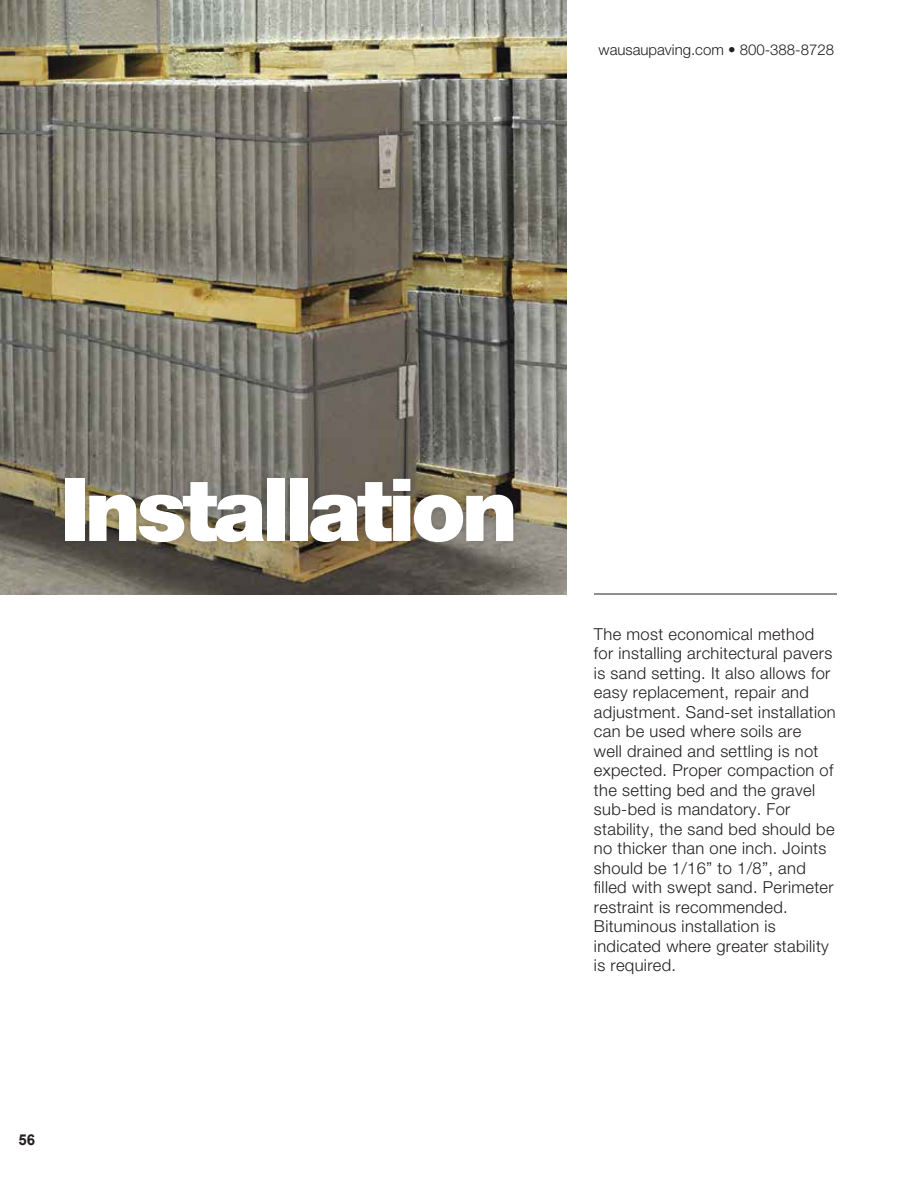
<style>
.page{position:relative;width:918px;height:1188px;background:#fff}
.page>*{position:absolute;margin:0;border:0;box-sizing:border-box;transform-origin:0 0}
.t1{font:900 87px "Helvetica Neue";letter-spacing:-.05em;color:#fff}
.t2{font:300 16.5px/19.5px "Helvetica Neue";letter-spacing:.02em;color:#231f20}
.t3{font:300 15px "Helvetica Neue";color:#231f20}
.t4{font:700 15px "Arial";color:#231f20}
</style>
<div class="page">
<img style="left:0;top:0;width:567px;height:594px">
<div style="left:57px;top:471px;width:464px;height:79px;background:#231f20;opacity:.22"></div>
<hr style="left:594px;top:594px;width:243px;height:1px;background:#231f20">
<p class="t3" style="left:599px;top:41px;width:237px">wausaupaving.com • 800-388-8728</p>
<h1 class="t1" style="left:60px;top:458px;width:459px">Installation</h1>
<p class="t4" style="left:18px;top:1130px;width:18px">56</p>
<p class="t2" style="left:594px;top:624px;width:243px">The most economical method for installing architectural pavers is sand setting. It also allows for easy replacement, repair and adjustment. Sand-set installation can be used where soils are<br>well drained and settling is not expected. Proper compaction of the setting bed and the gravel sub-bed is mandatory. For stability, the sand bed should be no thicker than one inch. Joints should be 1/16” to 1/8”, and filled with swept sand. Perimeter restraint is recommended.<br>Bituminous installation is indicated where greater stability is required.</p>
</div>
